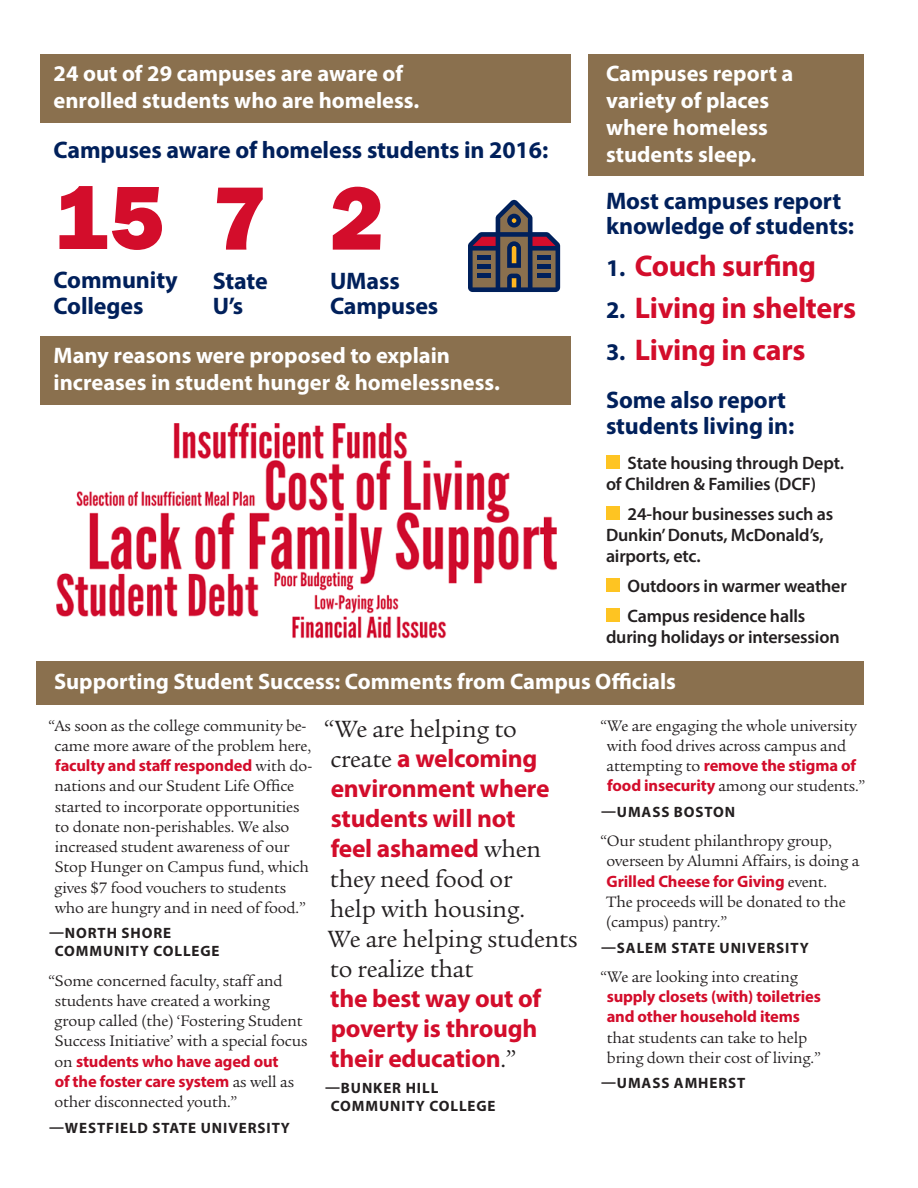
<style>
.page{position:relative;width:918px;height:1188px;background:#fff}
.page>*{position:absolute;margin:0;border:0;box-sizing:border-box;transform-origin:0 0}
.Graphic_Head_Large{font:800 93px "Franklin Gothic";color:#d30d2b}
.Graphic_Head_Large-2{font:700 30px "Myriad Pro";letter-spacing:-.01em;color:#d30d2b}
.Pull_Quote{font:700 25.5px/30px "Myriad Pro";letter-spacing:-.01em;color:#d30d2b}
.Graphic_Head_Large-3{font:700 24px/25.5px "Myriad Pro";letter-spacing:-.005em;color:#00205b}
.Head_B{font:700 22.5px/27px "Myriad Pro";color:#fff}
.Second_Tier_Info{font:600 18px/21px "Myriad Pro";letter-spacing:-.01em;color:#231f20}
.Pull_Quote-2{font:16.5px/20.2px "Legacy Serif";letter-spacing:-.01em;color:#231f20}
.Pull_Quote_Attributi{font:700 15px/18px "Myriad Pro";letter-spacing:.06em;color:#231f20}
.s1{font-size:24px;color:#00205b}
.s2{font-family:"Myriad Pro";font-weight:700;color:#d30d2b}
.s3{font-family:"Legacy Serif";font-weight:400;color:#231f20}
</style>
<div class="page">
<div style="left:40px;top:54px;width:532px;height:69px;background:#8a704e"></div>
<div style="left:36px;top:662px;width:828px;height:43px;background:#8a704e"></div>
<div style="left:588px;top:54px;width:276px;height:122px;background:#8a704e"></div>
<div style="left:40px;top:336px;width:531px;height:69px;background:#8a704e"></div>
<div style="left:606px;top:455px;width:14px;height:13px;background:#fec422"></div>
<div style="left:606px;top:506px;width:14px;height:13px;background:#fec422"></div>
<div style="left:606px;top:578px;width:14px;height:13px;background:#fec422"></div>
<div style="left:606px;top:608px;width:14px;height:13px;background:#fec422"></div>
<img style="left:56px;top:422px;width:501px;height:217px">
<svg style="left:468px;top:200px;width:92px;height:92px"></svg>
<p class="Head_B" style="left:54px;top:60px;width:367px">24 out of 29 campuses are aware of enrolled students who are homeless.</p>
<p class="Graphic_Head_Large-3" style="left:54px;top:136px;width:496px">Campuses aware of homeless students in 2016:</p>
<p class="Graphic_Head_Large" style="left:54px;top:158px;width:112px">15</p>
<p class="Graphic_Head_Large-3" style="left:54px;top:266px;width:126px">Community<br>Colleges</p>
<p class="Graphic_Head_Large" style="left:330px;top:158px;width:56px">2</p>
<p class="Graphic_Head_Large-3" style="left:330px;top:267px;width:110px">UMass<br>Campuses</p>
<p class="Graphic_Head_Large" style="left:213px;top:158px;width:56px">7</p>
<p class="Graphic_Head_Large-3" style="left:213px;top:267px;width:57px">State<br>U’s</p>
<p class="Head_B" style="left:54px;top:341px;width:448px">Many reasons were proposed to explain increases in student hunger &amp; homelessness.</p>
<p class="Head_B" style="left:606px;top:60px;width:189px">Campuses report a variety of places where homeless students sleep.</p>
<p class="Graphic_Head_Large-3" style="left:606px;top:187px;width:250px">Most campuses report knowledge of students:</p>
<p class="Graphic_Head_Large-2" style="left:606px;top:247px;width:212px"><span class="s1">1.</span> Couch surfing</p>
<p class="Graphic_Head_Large-2" style="left:606px;top:289px;width:252px"><span class="s1">2.</span> Living in shelters</p>
<p class="Graphic_Head_Large-2" style="left:606px;top:331px;width:201px"><span class="s1">3.</span> Living in cars</p>
<p class="Graphic_Head_Large-3" style="left:606px;top:387px;width:190px">Some also report students living in:</p>
<p class="Second_Tier_Info" style="left:606px;top:452px;width:240px;text-indent:22px">State housing through Dept. of Children &amp; Families (DCF)</p>
<p class="Second_Tier_Info" style="left:606px;top:503px;width:229px;text-indent:22px">24-hour businesses such as<br>Dunkin’ Donuts, McDonald’s, airports, etc.</p>
<p class="Second_Tier_Info" style="left:628px;top:575px;width:221px">Outdoors in warmer weather</p>
<p class="Second_Tier_Info" style="left:606px;top:605px;width:235px;text-indent:22px">Campus residence halls during holidays or intersession</p>
<p class="Head_B" style="left:54px;top:667px;width:624px">Supporting Student Success: Comments from Campus Officials</p>
<p class="Pull_Quote-2" style="left:54px;top:715px;width:259px;text-indent:-6px">“As soon as the college community be&shy;came more aware of the problem here, <span class="s2">faculty and staff responded</span> with do&shy;nations and our Student Life Office started to incorporate opportunities to donate non-perishables. We also increased student awareness of our Stop Hunger on Campus fund, which gives $7 food vouchers to students who are hungry and in need of food.”</p>
<p class="Pull_Quote_Attributi" style="left:55px;top:924px;width:166px;text-indent:-6px">—NORTH SHORE<br>COMMUNITY COLLEGE</p>
<p class="Pull_Quote-2" style="left:54px;top:970px;width:255px;text-indent:-6px">“Some concerned faculty, staff and students have created a working group called (the) ‘Fostering Student Success Initiative’ with a special focus on <span class="s2">students who have aged out<br>of the foster care system</span> as well as other disconnected youth.”</p>
<p class="Pull_Quote_Attributi" style="left:49px;top:1118px;width:242px">—WESTFIELD STATE UNIVERSITY</p>
<p class="Pull_Quote" style="left:324px;top:713px;width:255px"><span class="s3">“We are helping to create</span> a welcoming environment where students will not<br>feel ashamed <span class="s3">when they need food or<br>help with housing.<br>We are helping students to realize that<br></span>the best way out of poverty is through their education<span class="s3">.”</span></p>
<p class="Pull_Quote_Attributi" style="left:331px;top:1078px;width:166px;text-indent:-6px">—BUNKER HILL<br>COMMUNITY COLLEGE</p>
<p class="Pull_Quote-2" style="left:607px;top:715px;width:260px;text-indent:-6px">“We are engaging the whole university with food drives across campus and attempting to <span class="s2">remove the stigma of food insecurity</span> among our students.”</p>
<p class="Pull_Quote_Attributi" style="left:601px;top:802px;width:136px">—UMASS BOSTON</p>
<p class="Pull_Quote-2" style="left:606px;top:831px;width:255px;text-indent:-6px">“Our student philanthropy group, overseen by Alumni Affairs, is doing a<br><span class="s2">Grilled Cheese for Giving</span> event.<br>The proceeds will be donated to the (campus) pantry.”</p>
<p class="Pull_Quote_Attributi" style="left:601px;top:938px;width:209px">—SALEM STATE UNIVERSITY</p>
<p class="Pull_Quote-2" style="left:607px;top:967px;width:216px;text-indent:-6px">“We are looking into creating <span class="s2">supply closets (with) toiletries and other household items </span>that students can take to help bring down their cost of living.”</p>
<p class="Pull_Quote_Attributi" style="left:601px;top:1074px;width:146px">—UMASS AMHERST</p>
</div>
